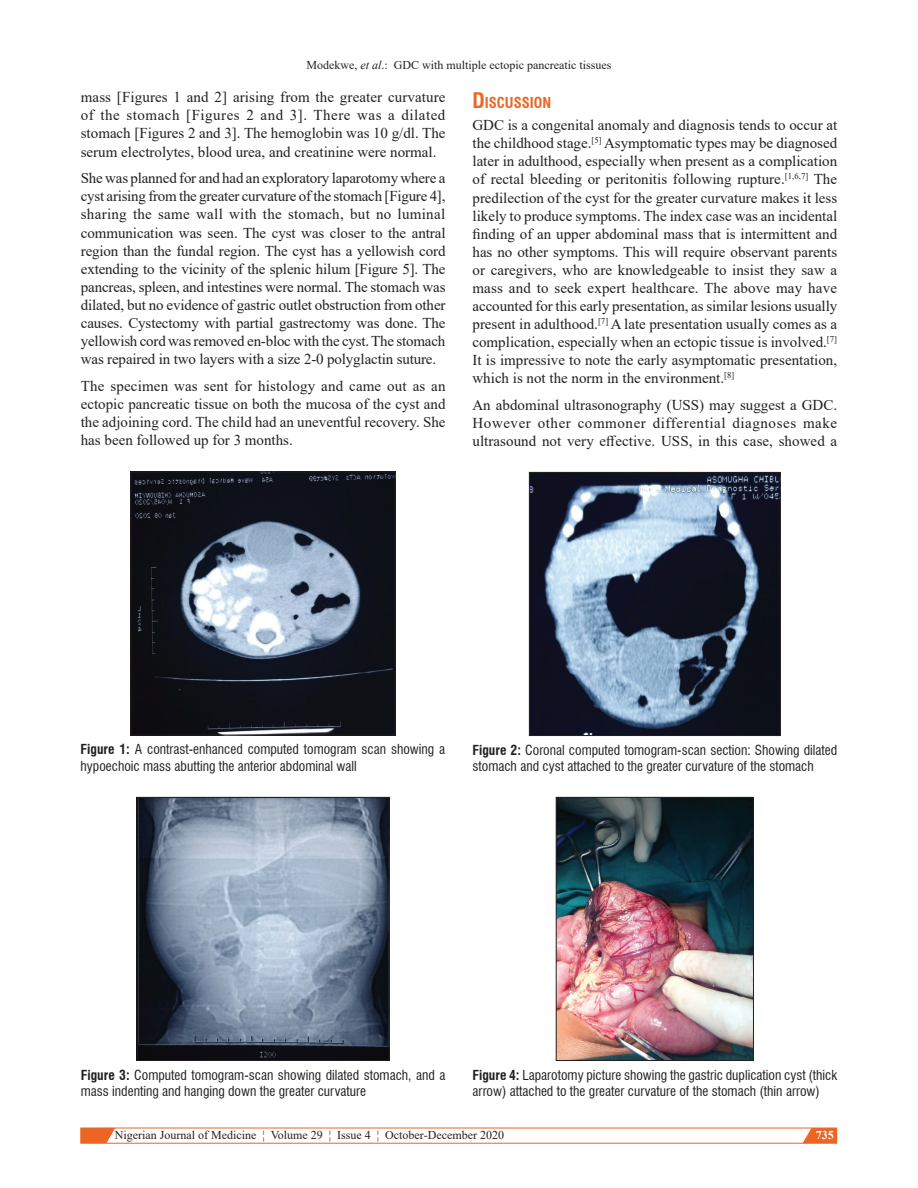
<style>
.page{position:relative;width:918px;height:1188px;background:#fff}
.page>*{position:absolute;margin:0;border:0;box-sizing:border-box;transform-origin:0 0}
.TX{font:15px/18.1px "Times New Roman";color:#231f20;text-align:justify}
.t1{font:700 condensed 14.7px "Swiss 721 BT";color:#ec6523}
.FGC{font:condensed 13.5px/16.2px "Swiss 721 BT";color:#231f20}
.t2{font:12px "Times New Roman";color:#231f20}
.t3{font:700 12px "Times New Roman";color:#fff}
.s1{font-style:italic}
.s2{font-size:21px}
.s3{font-weight:700}
</style>
<div class="page">
<svg style="left:80px;top:1128px;width:758px;height:16px"></svg>
<img style="left:531px;top:474px;width:247px;height:260px">
<div style="left:529px;top:472px;width:251px;height:264px;border:1px solid #231f20"></div>
<img style="left:133px;top:474px;width:260px;height:259px">
<div style="left:131px;top:472px;width:264px;height:263px;border:1px solid #231f20"></div>
<img style="left:139px;top:799px;width:248px;height:260px">
<div style="left:137px;top:797px;width:252px;height:264px;border:1px solid #231f20"></div>
<img style="left:558px;top:799px;width:194px;height:260px">
<div style="left:556px;top:797px;width:198px;height:264px;border:1px solid #231f20"></div>
<p class="t2" style="left:307px;top:56px;width:306px">Modekwe, <span class="s1">et al</span>.: GDC with multiple ectopic pancreatic tissues</p>
<p class="TX" style="left:81px;top:88px;width:366px">mass [Figures 1 and 2] arising from the greater curvature of the stomach [Figures 2 and 3]. There was a dilated stomach [Figures 2 and 3]. The hemoglobin was 10 g/dl. The serum electrolytes, blood urea, and creatinine were normal.</p>
<p class="TX" style="left:81px;top:169px;width:366px">She was planned for and had an exploratory laparotomy where a cyst arising from the greater curvature of the stomach [Figure 4], sharing the same wall with the stomach, but no luminal communication was seen. The cyst was closer to the antral region than the fundal region. The cyst has a yellowish cord extending to the vicinity of the splenic hilum [Figure 5]. The pancreas, spleen, and intestines were normal. The stomach was dilated, but no evidence of gastric outlet obstruction from other causes. Cystectomy with partial gastrectomy was done. The yellowish cord was removed en‑bloc with the cyst. The stomach was repaired in two layers with a size 2‑0 polyglactin suture.</p>
<p class="TX" style="left:81px;top:376px;width:366px">The specimen was sent for histology and came out as an ectopic pancreatic tissue on both the mucosa of the cyst and the adjoining cord. The child had an uneventful recovery. She has been followed up for 3 months.</p>
<h1 class="t1" style="left:472px;top:94px;width:80px"><span class="s2">D</span>ISCUSSION</h1>
<p class="TX" style="left:472px;top:116px;width:366px">GDC is a congenital anomaly and diagnosis tends to occur at the childhood stage.<sup>[5]</sup> Asymptomatic types may be diagnosed later in adulthood, especially when present as a complication of rectal bleeding or peritonitis following rupture.<sup>[1,6,7]</sup> The predilection of the cyst for the greater curvature makes it less likely to produce symptoms. The index case was an incidental finding of an upper abdominal mass that is intermittent and has no other symptoms. This will require observant parents or caregivers, who are knowledgeable to insist they saw a mass and to seek expert healthcare. The above may have accounted for this early presentation, as similar lesions usually present in adulthood.<sup>[7]</sup> A late presentation usually comes as a complication, especially when an ectopic tissue is involved.<sup>[7] </sup>It is impressive to note the early asymptomatic presentation, which is not the norm in the environment.<sup>[8]</sup></p>
<p class="TX" style="left:472px;top:395px;width:366px">An abdominal ultrasonography (USS) may suggest a GDC.<br>However other commoner differential diagnoses make ultrasound not very effective. USS, in this case, showed a</p>
<p class="FGC" style="left:81px;top:741px;width:366px"><span class="s3">Figure 1:</span> A contrast‑enhanced computed tomogram scan showing a hypoechoic mass abutting the anterior abdominal wall</p>
<p class="FGC" style="left:473px;top:742px;width:366px"><span class="s3">Figure 2:</span> Coronal computed tomogram‑scan section: Showing dilated stomach and cyst attached to the greater curvature of the stomach</p>
<p class="FGC" style="left:81px;top:1067px;width:366px"><span class="s3">Figure 3:</span> Computed tomogram‑scan showing dilated stomach, and a mass indenting and hanging down the greater curvature</p>
<p class="FGC" style="left:472px;top:1067px;width:366px"><span class="s3">Figure 4:</span> Laparotomy picture showing the gastric duplication cyst (thick arrow) attached to the greater curvature of the stomach (thin arrow)</p>
<p class="t2" style="left:115px;top:1127px;width:391px">Nigerian Journal of Medicine ¦ Volume 29 ¦ Issue 4 ¦ October-December 2020</p>
<p class="t3" style="left:816px;top:1127px;width:19px">735</p>
</div>
